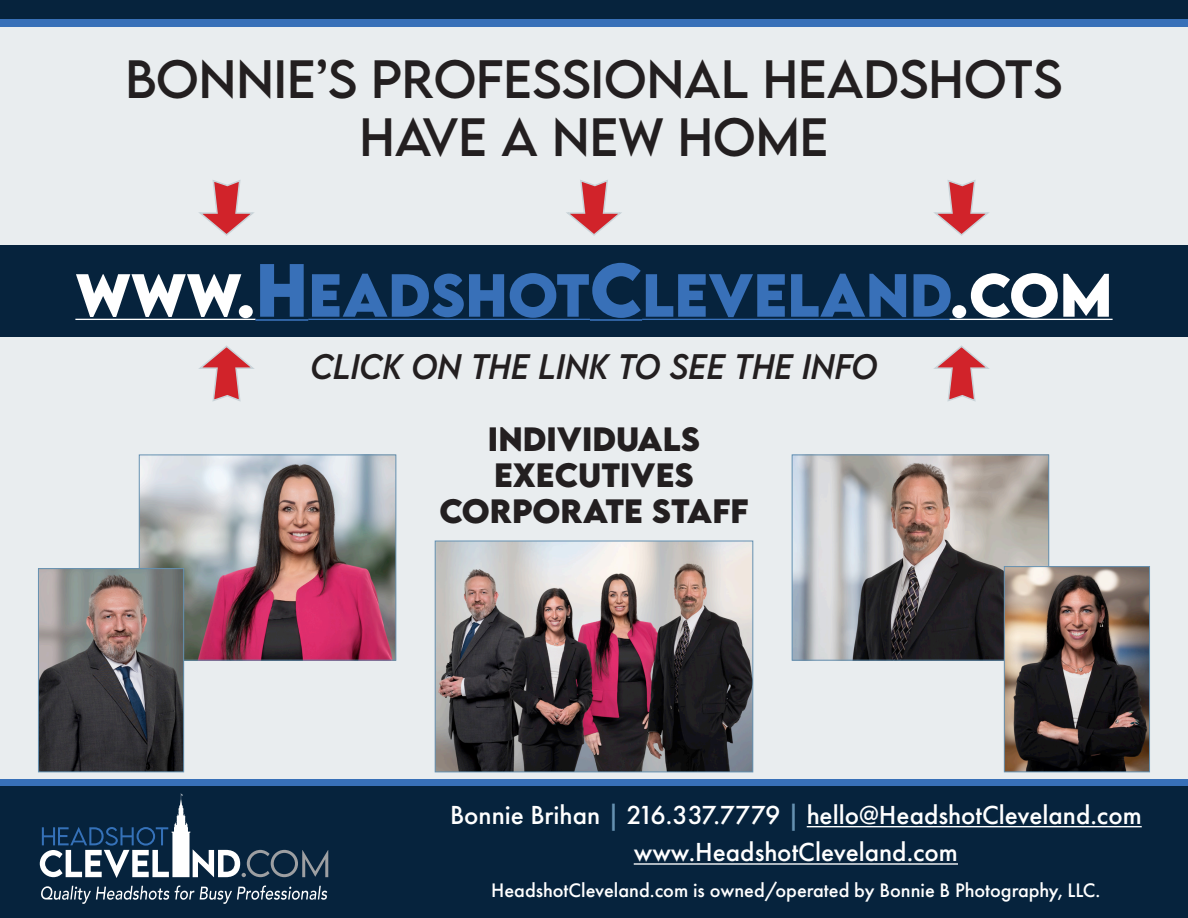
<style>
.page{position:relative;width:1188px;height:918px;background:#e9edef}
.page>*{position:absolute;margin:0;border:0;box-sizing:border-box;transform-origin:0 0}
.t1{font:700 54px "LEMONMILK";color:#3870b8}
.t2{font:47.85px/57.4px "LEMONMILK";color:#231f20;text-align:center}
.t3{font:italic 31.5px "LEMONMILK";color:#231f20}
.t4{font:700 30px/36px "LEMONMILK";color:#231f20;text-align:center}
.t5{font:500 27.15px/37.3px "Futura PT";color:#fff;text-align:center}
.t6{font:500 20.4px "Futura PT";color:#fff}
.s1{color:#fff}
.s2{font-size:66.9px}
.s3{color:#6591b1}
</style>
<div class="page">
<svg style="left:0;top:780px;width:1188px;height:7px;background:#3065a6"></svg>
<div style="left:0;top:787px;width:1188px;height:131px;background:#06233d"></div>
<hr style="left:807px;top:826px;width:335px;height:1px;background:#fff">
<hr style="left:634px;top:863px;width:324px;height:2px;background:#fff">
<div style="left:0;top:0;width:1188px;height:26px;background:#3870b8"></div>
<div style="left:0;top:0;width:1188px;height:19px;background:#06233d"></div>
<div style="left:0;top:245px;width:1188px;height:92px;background:#06233d"></div>
<hr style="left:75px;top:319px;width:181px;height:1px;background:#fff">
<hr style="left:256px;top:319px;width:52px;height:2px;background:#3870b8">
<hr style="left:308px;top:319px;width:282px;height:1px;background:#3870b8">
<hr style="left:590px;top:319px;width:52px;height:2px;background:#3870b8">
<hr style="left:642px;top:319px;width:308px;height:1px;background:#3870b8">
<hr style="left:950px;top:319px;width:163px;height:1px;background:#fff">
<svg style="left:40px;top:793px;width:288px;height:85px"></svg>
<svg style="left:41px;top:886px;width:128px;height:18px"></svg>
<svg style="left:175px;top:886px;width:19px;height:14px"></svg>
<svg style="left:200px;top:886px;width:127px;height:18px"></svg>
<svg style="left:566px;top:180px;width:56px;height:56px"></svg>
<svg style="left:934px;top:180px;width:55px;height:56px"></svg>
<svg style="left:199px;top:180px;width:55px;height:56px"></svg>
<svg style="left:934px;top:345px;width:55px;height:56px"></svg>
<svg style="left:199px;top:345px;width:55px;height:56px"></svg>
<img style="left:437px;top:543px;width:314px;height:227px">
<div style="left:435px;top:541px;width:318px;height:231px;border:1px solid #6591b1"></div>
<img style="left:141px;top:457px;width:253px;height:202px">
<div style="left:139px;top:455px;width:257px;height:206px;border:1px solid #6591b1"></div>
<img style="left:794px;top:457px;width:253px;height:202px">
<div style="left:792px;top:455px;width:257px;height:206px;border:1px solid #6591b1"></div>
<img style="left:1006px;top:568px;width:142px;height:202px">
<div style="left:1004px;top:566px;width:146px;height:206px;border:1px solid #6591b1"></div>
<img style="left:40px;top:570px;width:142px;height:200px">
<div style="left:38px;top:568px;width:146px;height:204px;border:1px solid #6591b1"></div>
<h2 class="t2" style="left:126px;top:51px;width:938px">BONNIE’S PROFESSIONAL HEADSHOTS<br>HAVE A NEW HOME</h2>
<h1 class="t1" style="left:75px;top:259px;width:1039px"><span class="s1">WWW.</span><span class="s2">H</span>EADSHOT<span class="s2">C</span>LEVELAND<span class="s1">.COM</span></h1>
<p class="t3" style="left:310px;top:346px;width:568px">CLICK ON THE LINK TO SEE THE INFO</p>
<p class="t4" style="left:440px;top:422px;width:310px">INDIVIDUALS<br>EXECUTIVES<br>CORPORATE STAFF</p>
<p class="t5" style="left:450px;top:796px;width:693px">Bonnie Brihan <span class="s3">|</span> 216.337.7779 <span class="s3">|</span> hello@HeadshotCleveland.com www.HeadshotCleveland.com</p>
<p class="t6" style="left:491px;top:878px;width:611px">HeadshotCleveland.com is owned/operated by Bonnie B Photography, LLC.</p>
</div>
